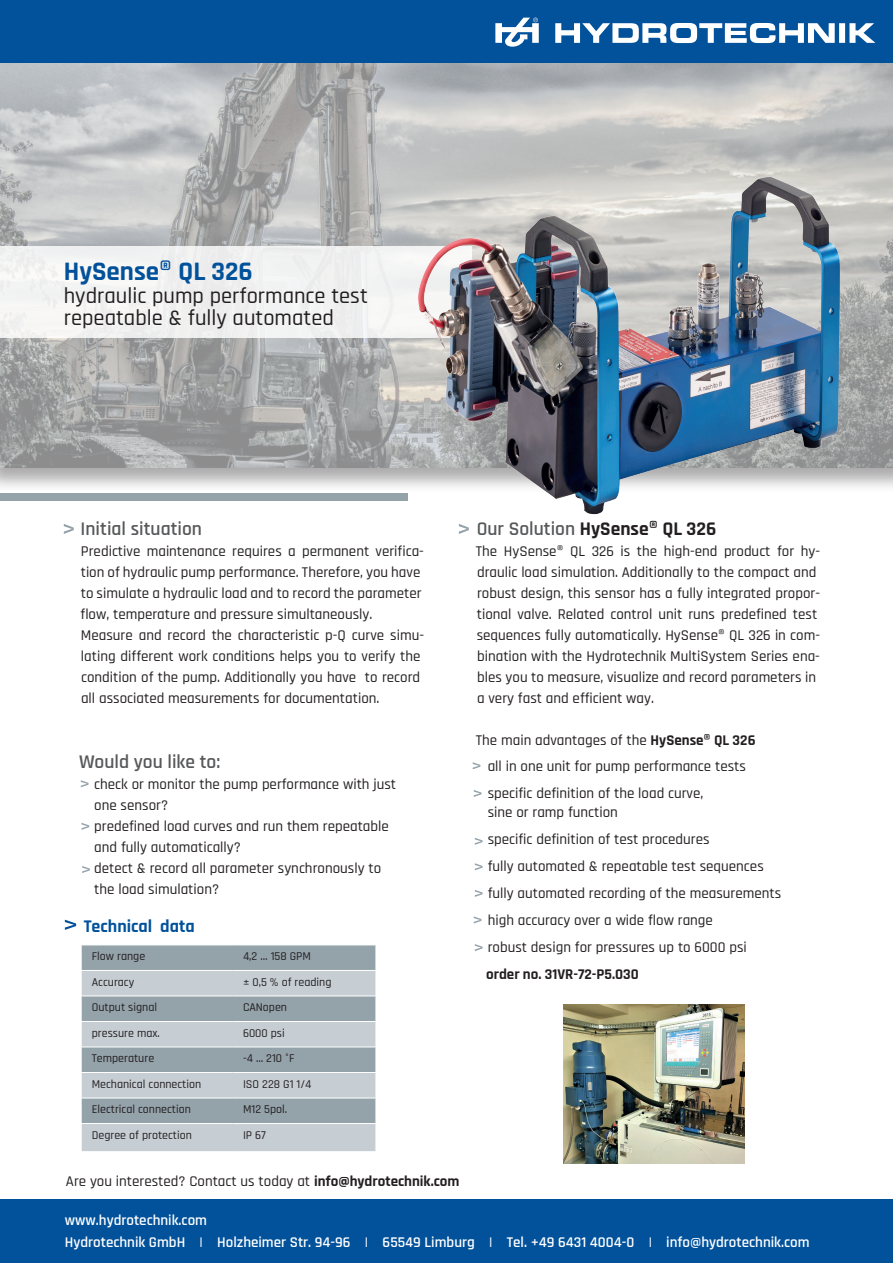
<style>
.page{position:relative;width:893px;height:1263px;background:#fff}
.page>*{position:absolute;margin:0;border:0;box-sizing:border-box;transform-origin:0 0}
.t1{font:700 27px "Rajdhani";color:#01519b}
.t2{font:500 22.5px/22.5px "Rajdhani";color:#231f20}
.t3{font:600 19.5px "Rajdhani";color:#57585a}
.t4{font:700 19.5px "Rajdhani";color:#231f20}
.t5{font:700 18px "Rajdhani";color:#01519b}
.t6{font:500 15px/21px "Rajdhani";color:#231f20}
.t7{font:600 15px/22.5px "Rajdhani";color:#fff}
.t8{font:700 15px "Rajdhani";color:#231f20}
.t9{font:500 12px "Rajdhani";color:#231f20}
.s1{font-weight:700}
.s2{font-weight:600;color:#57585a}
</style>
<div class="page">
<div style="left:0;top:53px;width:893px;height:441px;background:#231f20;opacity:.85"></div>
<img style="left:0;top:63px;width:376px;height:405px">
<div style="left:0;top:247px;width:472px;height:91px;background:#f1f1f2"></div>
<svg style="left:64px;top:524px;width:10px;height:10px"></svg>
<svg style="left:459px;top:524px;width:10px;height:10px"></svg>
<div style="left:0;top:0;width:893px;height:63px;background:#01519b"></div>
<svg style="left:65px;top:920px;width:11px;height:10px"></svg>
<div style="left:0;top:1199px;width:893px;height:64px;background:#01519b"></div>
<div style="left:82px;top:945px;width:294px;height:25px;background:#94a2aa"></div>
<svg style="left:82px;top:971px;width:294px;height:180px;background:#b1bbc2"></svg>
<hr style="left:81px;top:995px;width:151px;height:1px;background:#fff">
<hr style="left:232px;top:995px;width:144px;height:1px;background:#fff">
<hr style="left:81px;top:1021px;width:151px;height:1px;background:#fff">
<hr style="left:232px;top:1021px;width:144px;height:1px;background:#fff">
<hr style="left:81px;top:1046px;width:151px;height:1px;background:#fff">
<hr style="left:232px;top:1046px;width:144px;height:1px;background:#fff">
<hr style="left:81px;top:1072px;width:151px;height:1px;background:#fff">
<hr style="left:232px;top:1072px;width:144px;height:1px;background:#fff">
<hr style="left:81px;top:1098px;width:151px;height:1px;background:#fff">
<hr style="left:232px;top:1098px;width:144px;height:1px;background:#fff">
<hr style="left:81px;top:1123px;width:151px;height:1px;background:#fff">
<svg style="left:81px;top:945px;width:1px;height:206px"></svg>
<hr style="left:232px;top:1123px;width:144px;height:1px;background:#fff">
<div style="left:0;top:493px;width:408px;height:7px;background:#94a2aa"></div>
<svg style="left:555px;top:23px;width:320px;height:20px"></svg>
<svg style="left:495px;top:18px;width:44px;height:29px"></svg>
<img style="left:376px;top:63px;width:517px;height:452px">
<svg style="left:81px;top:823px;width:8px;height:7px"></svg>
<svg style="left:81px;top:780px;width:8px;height:7px"></svg>
<img style="left:563px;top:1004px;width:181px;height:159px">
<svg style="left:82px;top:866px;width:8px;height:7px"></svg>
<svg style="left:473px;top:762px;width:7px;height:7px"></svg>
<svg style="left:474px;top:790px;width:7px;height:7px"></svg>
<svg style="left:475px;top:838px;width:8px;height:7px"></svg>
<svg style="left:475px;top:863px;width:8px;height:7px"></svg>
<svg style="left:475px;top:890px;width:8px;height:7px"></svg>
<svg style="left:474px;top:916px;width:7px;height:7px"></svg>
<svg style="left:475px;top:944px;width:8px;height:7px"></svg>
<h1 class="t1" style="left:64px;top:255px;width:190px">HySense® QL 326</h1>
<h2 class="t2" style="left:64px;top:285px;width:306px">hydraulic pump performance test repeatable &amp; fully automated</h2>
<h3 class="t3" style="left:81px;top:517px;width:123px">Initial situation</h3>
<p class="t6" style="left:81px;top:541px;width:345px">Predictive maintenance requires a permanent verifica&shy;tion of hydraulic pump performance. Therefore, you have to simulate a hydraulic load and to record the parameter flow, temperature and pressure simultaneously.<br>Measure and record the characteristic p-Q curve simu&shy;lating different work conditions helps you to verify the condition of the pump. Additionally you have to record all associated measurements for documentation.</p>
<h3 class="t3" style="left:79px;top:750px;width:143px">Would you like to:</h3>
<p class="t6" style="left:94px;top:774px;width:303px">check or monitor the pump performance with just one sensor?<br>predefined load curves and run them repeatable and fully automatically?<br>detect &amp; record all parameter synchronously to the load simulation?</p>
<p class="t5" style="left:84px;top:915px;width:113px">Technical data</p>
<p class="t9" style="left:92px;top:949px;width:55px">Flow range</p>
<p class="t9" style="left:243px;top:949px;width:70px">4,2 … 158 GPM</p>
<p class="t9" style="left:92px;top:975px;width:44px">Accuracy</p>
<p class="t9" style="left:243px;top:975px;width:90px">± 0,5 % of reading</p>
<p class="t9" style="left:92px;top:1000px;width:67px">Output signal</p>
<p class="t9" style="left:243px;top:1000px;width:46px">CANopen</p>
<p class="t9" style="left:92px;top:1026px;width:70px">pressure max.</p>
<p class="t9" style="left:243px;top:1026px;width:43px">6000 psi</p>
<p class="t9" style="left:92px;top:1051px;width:64px">Temperature</p>
<p class="t9" style="left:243px;top:1051px;width:53px">-4 … 210 °F</p>
<p class="t9" style="left:92px;top:1077px;width:111px">Mechanical connection</p>
<p class="t9" style="left:243px;top:1077px;width:70px">ISO 228 G1 1/4</p>
<p class="t9" style="left:92px;top:1103px;width:101px">Electrical connection</p>
<p class="t9" style="left:243px;top:1103px;width:46px">M12 5pol.</p>
<p class="t9" style="left:92px;top:1128px;width:102px">Degree of protection</p>
<p class="t9" style="left:243px;top:1128px;width:25px">IP 67</p>
<p class="t6" style="left:66px;top:1171px;width:395px">Are you interested? Contact us today at <span class="s1">info@hydrotechnik.com</span></p>
<h3 class="t4" style="left:477px;top:516px;width:241px"><span class="s2">Our Solution</span> HySense® QL 326</h3>
<p class="t6" style="left:476px;top:541px;width:346px">The HySense® QL 326 is the high-end product for hy&shy;draulic load simulation. Additionally to the compact and robust design, this sensor has a fully integrated propor&shy;tional valve. Related control unit runs predefined test sequences fully automatically. HySense® QL 326 in com&shy;bination with the Hydrotechnik MultiSystem Series ena&shy;bles you to measure, visualize and record parameters in a very fast and efficient way.</p>
<p class="t6" style="left:488px;top:727px;width:269px;line-height:26.5px;text-indent:-12px">The main advantages of the <span class="s1">HySense® QL 326 </span>all in one unit for pump performance tests specific definition of the load curve,</p>
<p class="t6" style="left:488px;top:799px;width:295px;line-height:27px">sine or ramp function<br>specific definition of test procedures<br>fully automated &amp; repeatable test sequences fully automated recording of the measurements high accuracy over a wide flow range<br>robust design for pressures up to 6000 psi</p>
<p class="t8" style="left:486px;top:965px;width:154px">order no. 31VR-72-P5.030</p>
<p class="t7" style="left:65px;top:1209px;width:746px">www.hydrotechnik.com<br>Hydrotechnik GmbH | Holzheimer Str. 94-96 | 65549 Limburg | Tel. +49 6431 4004-0 | info@hydrotechnik.com</p>
</div>
